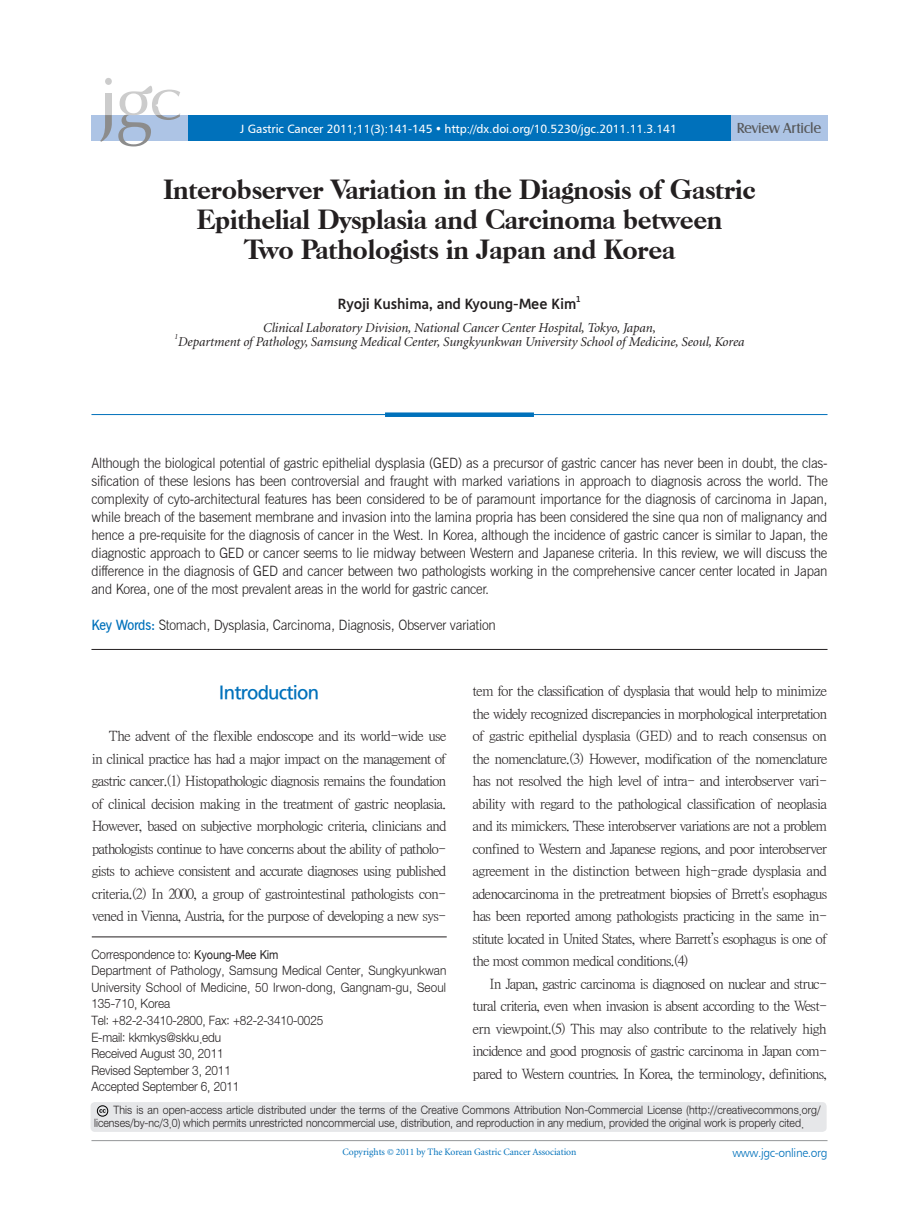
<style>
.page{position:relative;width:919px;height:1217px;background:#fff}
.page>*{position:absolute;margin:0;border:0;box-sizing:border-box;transform-origin:0 0}
.영문제목{font:800 27px/30px "Caslon Old Face BT";letter-spacing:-.01em;color:#231f20;text-align:center}
.서론{font:18.75px "Rix J Go M";letter-spacing:-.04em;color:#0071bb}
.영문이름{font:500 15px "Depot";letter-spacing:-.005em;color:#231f20}
.원저__증례{font:15px "Castle T";letter-spacing:-.02em;color:#57585a}
.본문_바탕글{font:14.25px/22.5px "Y Mj O42";letter-spacing:-.11em;color:#231f20;text-align:justify}
.영문초록{font:300 14.25px/18px "News Gothic BT";letter-spacing:-.02em;color:#231f20;text-align:justify;scale:.95 1}
.영문소속{font:italic 13.5px "Minion";letter-spacing:-.005em;color:#231f20}
.교신저자{font:12.75px/16.5px "Sand Jg";letter-spacing:-.01em;color:#231f20;text-align:justify;scale:.95 1}
.원저__증례-2{font:12px "Humanist 777 BT Roman B";letter-spacing:-.005em;color:#fff}
.t1{font:12px "Humanist 777 BT Light B";letter-spacing:-.03em;color:#0071bb}
.cc문구{font:11.4px/12.5px "Sand Jg";color:#231f20;scale:.95 1}
.영문소속-2{font:9.75px "Minion";letter-spacing:-.005em;color:#0071bb}
.영문이름-2{font:500 8.7px "Depot";color:#231f20}
.영문소속-3{font:italic 7.8px "Minion";color:#231f20}
.s1{font-weight:600;color:#0071bb}
.s2{font-family:"Sand Tg"}
.s3{font-family:"Batang"}
</style>
<div class="page">
<div style="left:91px;top:115px;width:639px;height:26px;background:#0071bb"></div>
<div style="left:91px;top:115px;width:97px;height:26px;background:#adc4e5"></div>
<div style="left:730px;top:115px;width:97px;height:26px;background:#adc4e5"></div>
<svg style="left:105px;top:78px;width:7px;height:7px"></svg>
<div style="left:105px;top:93px;width:7px;height:22px;background:#ccc"></div>
<svg style="left:118px;top:86px;width:62px;height:60px"></svg>
<svg style="left:100px;top:115px;width:12px;height:27px"></svg>
<hr style="left:91px;top:414px;width:736px;height:1px;background:#0071bb">
<div style="left:385px;top:412px;width:149px;height:5px;background:#0071bb"></div>
<hr style="left:91px;top:649px;width:736px;height:1px;background:#231f20">
<hr style="left:92px;top:936px;width:354px;height:1px;background:#231f20">
<hr style="left:91px;top:1139px;width:736px;height:1px;background:#939598">
<div style="left:91px;top:1101px;width:735px;height:30px;background:#e6e7e9;border-radius:4px"></div>
<svg style="left:96px;top:1105px;width:13px;height:12px"></svg>
<p class="원저__증례-2" style="left:240px;top:121px;width:438px">J Gastric Cancer 2011;11(3):141-145 • http://dx.doi.org/10.5230/jgc.2011.11.3.141</p>
<p class="원저__증례" style="left:736px;top:120px;width:86px">Review Article</p>
<p class="영문제목" style="left:163px;top:174px;width:593px">Interobserver Variation in the Diagnosis of Gastric<br>Epithelial Dysplasia and Carcinoma between<br>Two Pathologists in Japan and Korea</p>
<p class="영문이름" style="left:338px;top:294px;width:240px">Ryoji Kushima, and Kyoung-Mee Kim</p>
<p class="영문이름-2" style="left:576px;top:293px;width:6px">1</p>
<p class="영문소속" style="left:263px;top:321px;width:394px">Clinical Laboratory Division, National Cancer Center Hospital, Tokyo, Japan,</p>
<p class="영문소속-3" style="left:174px;top:333px;width:5px">1</p>
<p class="영문소속" style="left:178px;top:335px;width:568px">Department of Pathology, Samsung Medical Center, Sungkyunkwan University School of Medicine, Seoul, Korea</p>
<p class="영문초록" style="left:91px;top:453px;width:776px">Although the biological potential of gastric epithelial dysplasia (GED) as a precursor of gastric cancer has never been in doubt, the clas&shy;sification of these lesions has been controversial and fraught with marked variations in approach to diagnosis across the world. The complexity of cyto-architectural features has been considered to be of paramount importance for the diagnosis of carcinoma in Japan, while breach of the basement membrane and invasion into the lamina propria has been considered the sine qua non of malignancy and hence a pre-requisite for the diagnosis of cancer in the West. In Korea, although the incidence of gastric cancer is similar to Japan, the diagnostic approach to GED or cancer seems to lie midway between Western and Japanese criteria. In this review, we will discuss the difference in the diagnosis of GED and cancer between two pathologists working in the comprehensive cancer center located in Japan and Korea, one of the most prevalent areas in the world for gastric cancer.</p>
<p class="영문초록" style="left:91px;top:615px;width:427px"><span class="s1">Key Words:</span> Stomach, Dysplasia, Carcinoma, Diagnosis, Observer variation</p>
<p class="서론" style="left:219px;top:681px;width:102px">Introduction</p>
<p class="본문_바탕글" style="left:91px;top:725px;width:357px;text-indent:17px">The advent of the flexible endoscope and its world-wide use in clinical practice has had a major impact on the management of gastric cancer.(1) Histopathologic diagnosis remains the foundation of clinical decision making in the treatment of gastric neoplasia.<br>However, based on subjective morphologic criteria, clinicians and pathologists continue to have concerns about the ability of patholo&shy;gists to achieve consistent and accurate diagnoses using published criteria.(2) In 2000, a group of gastrointestinal pathologists con&shy;vened in Vienna, Austria, for the purpose of developing a new sys-</p>
<p class="교신저자" style="left:91px;top:946px;width:198px">Correspondence to: <span class="s2">Kyoung-Mee Kim</span></p>
<p class="교신저자" style="left:91px;top:963px;width:375px">Department of Pathology, Samsung Medical Center, Sungkyunkwan University School of Medicine, 50 Irwon-dong, Gangnam-gu, Seoul 135-710, Korea</p>
<p class="교신저자" style="left:91px;top:1012px;width:245px">Tel: +82-2-3410-2800, Fax: +82-2-3410-0025</p>
<p class="교신저자" style="left:91px;top:1029px;width:138px">E-mail: kkmkys@skku.edu</p>
<p class="교신저자" style="left:91px;top:1045px;width:141px">Received August 30, 2011</p>
<p class="교신저자" style="left:91px;top:1062px;width:148px">Revised September 3, 2011</p>
<p class="교신저자" style="left:91px;top:1078px;width:157px">Accepted September 6, 2011</p>
<p class="본문_바탕글" style="left:472px;top:680px;width:357px">tem for the classification of dysplasia that would help to minimize the widely recognized discrepancies in morphological interpretation of gastric epithelial dysplasia (GED) and to reach consensus on the nomenclature.(3) However, modification of the nomenclature has not resolved the high level of intra- and interobserver vari&shy;ability with regard to the pathological classification of neoplasia and its mimickers. These interobserver variations are not a problem confined to Western and Japanese regions, and poor interobserver agreement in the distinction between high-grade dysplasia and adenocarcinoma in the pretreatment biopsies of Brrett's esophagus has been reported among pathologists practicing in the same in&shy;stitute located in United States, where Barrett<span class="s3">’</span>s esophagus is one of the most common medical conditions.(4)</p>
<p class="본문_바탕글" style="left:472px;top:972px;width:357px;text-indent:17px">In Japan, gastric carcinoma is diagnosed on nuclear and struc&shy;tural criteria, even when invasion is absent according to the West&shy;ern viewpoint.(5) This may also contribute to the relatively high incidence and good prognosis of gastric carcinoma in Japan com&shy;pared to Western countries. In Korea, the terminology, definitions,</p>
<p class="cc문구" style="left:94px;top:1104px;width:766px;text-indent:19px">This is an open-access article distributed under the terms of the Creative Commons Attribution Non-Commercial License (http://creativecommons.org/ licenses/by-nc/3.0) which permits unrestricted noncommercial use, distribution, and reproduction in any medium, provided the original work is properly cited.</p>
<p class="영문소속-2" style="left:342px;top:1147px;width:235px">Copyrights © 2011 by The Korean Gastric Cancer Association</p>
<p class="t1" style="left:732px;top:1145px;width:97px">www.jgc-online.org</p>
</div>
